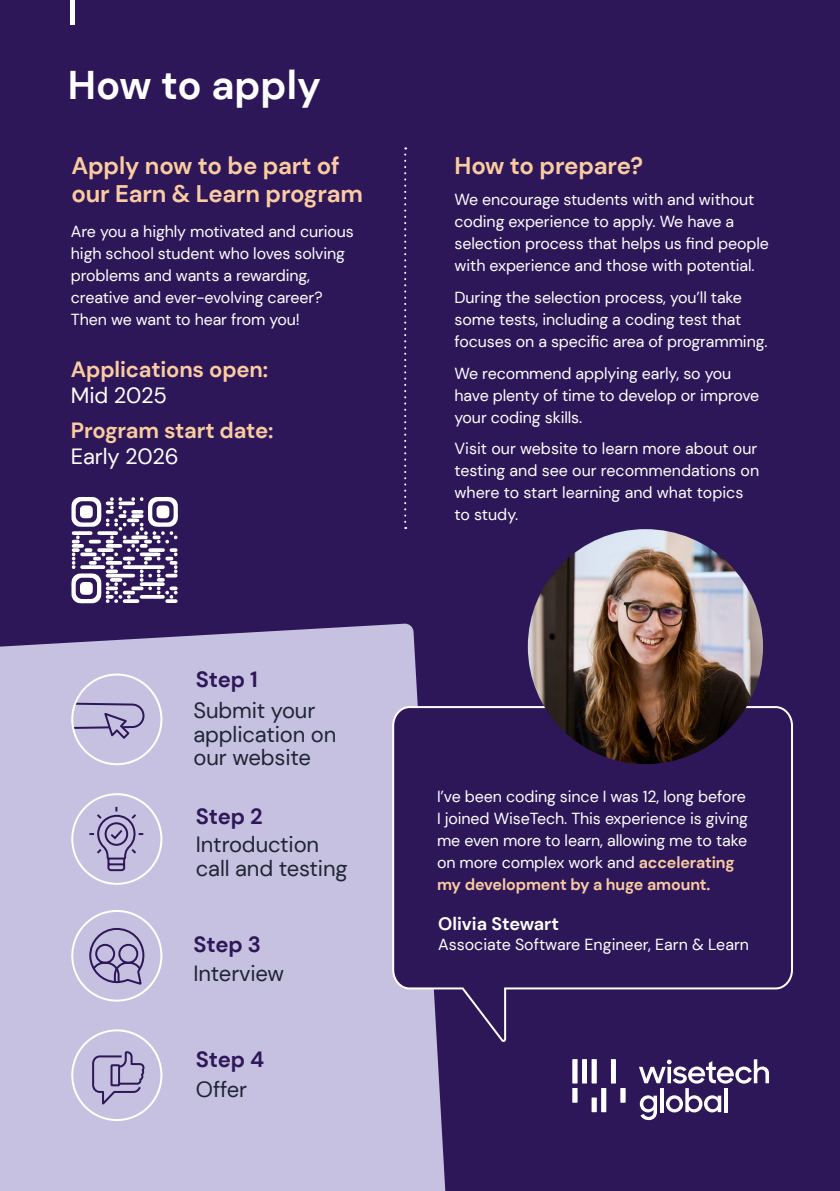
<style>
.page{position:relative;width:840px;height:1191px;background:#fff}
.page>*{position:absolute;margin:0;border:0;box-sizing:border-box;transform-origin:0 0}
.t1{font:700 40px "DM Sans";color:#fff}
.t2{font:700 24px/28px "DM Sans";letter-spacing:-.005em;color:#fbcca1}
.t3{font:22px/23.4px "DM Sans";letter-spacing:-.005em;color:#1f2534}
.t4{font:700 22px "DM Sans";letter-spacing:-.005em;color:#fbcca1}
.t5{font:700 22px "DM Sans";letter-spacing:-.005em;color:#2d1759}
.t6{font:22px "DM Sans";letter-spacing:-.005em;color:#fff}
.t7{font:700 18px "DM Sans";color:#fff}
.t8{font:16px/22px "DM Sans";letter-spacing:-.005em;color:#fff}
.s1{font-weight:700;color:#fbcca1}
</style>
<div class="page">
<div style="left:0;top:0;width:839px;height:1191px;background:#2d1759"></div>
<div style="left:0;top:623px;width:446px;height:568px;background:#c7c1e1"></div>
<svg style="left:639px;top:1059px;width:129px;height:61px"></svg>
<hr style="left:724px;top:1088px;width:3px;height:24px;background:#fff">
<div style="left:572px;top:1088px;width:5px;height:14px;background:#fff"></div>
<div style="left:591px;top:1097px;width:5px;height:15px;background:#fff"></div>
<div style="left:620px;top:1088px;width:5px;height:14px;background:#fff"></div>
<div style="left:572px;top:1059px;width:5px;height:24px;background:#fff"></div>
<hr style="left:582px;top:1059px;width:4px;height:24px;background:#fff">
<div style="left:591px;top:1059px;width:5px;height:24px;background:#fff"></div>
<svg style="left:601px;top:1088px;width:4px;height:24px"></svg>
<div style="left:610px;top:1059px;width:5px;height:24px;background:#fff"></div>
<div style="left:70px;top:0;width:5px;height:24px;background:#fff"></div>
<svg style="left:391px;top:705px;width:402px;height:337px"></svg>
<img style="left:527px;top:529px;width:235px;height:235px;border-radius:117px">
<div style="left:71px;top:1029px;width:91px;height:92px;border:2px solid #fff;border-radius:50%"></div>
<svg style="left:91px;top:1050px;width:55px;height:55px"></svg>
<div style="left:71px;top:910px;width:91px;height:91px;border:2px solid #fff;border-radius:50%"></div>
<svg style="left:88px;top:926px;width:57px;height:59px"></svg>
<div style="left:71px;top:793px;width:91px;height:92px;border:2px solid #fff;border-radius:50%"></div>
<svg style="left:87px;top:805px;width:58px;height:67px"></svg>
<svg style="left:72px;top:701px;width:73px;height:39px"></svg>
<svg style="left:71px;top:497px;width:107px;height:107px"></svg>
<svg style="left:404px;top:147px;width:2px;height:382px"></svg>
<div style="left:71px;top:673px;width:91px;height:92px;border:2px solid #fff;border-radius:50%"></div>
<h1 class="t1" style="left:68px;top:60px;width:254px">How to apply</h1>
<h2 class="t2" style="left:71px;top:151px;width:293px">Apply now to be part of our Earn &amp; Learn program</h2>
<p class="t8" style="left:71px;top:220px;width:284px">Are you a highly motivated and curious high school student who loves solving problems and wants a rewarding, creative and ever-evolving career?<br>Then we want to hear from you!</p>
<h3 class="t4" style="left:71px;top:355px;width:198px">Applications open:</h3>
<h3 class="t6" style="left:71px;top:381px;width:97px">Mid 2025</h3>
<h3 class="t4" style="left:71px;top:417px;width:204px">Program start date:</h3>
<h3 class="t6" style="left:71px;top:443px;width:109px">Early 2026</h3>
<h3 class="t5" style="left:196px;top:665px;width:63px">Step 1</h3>
<h3 class="t3" style="left:193px;top:699px;width:144px">Submit your application on our website</h3>
<h3 class="t5" style="left:196px;top:802px;width:68px">Step 2</h3>
<h3 class="t3" style="left:196px;top:833px;width:153px">Introduction call and testing</h3>
<h3 class="t5" style="left:193px;top:931px;width:69px">Step 3</h3>
<h3 class="t3" style="left:193px;top:961px;width:92px">Interview</h3>
<h3 class="t5" style="left:196px;top:1045px;width:70px">Step 4</h3>
<h3 class="t3" style="left:196px;top:1077px;width:53px">Offer</h3>
<h2 class="t2" style="left:454px;top:151px;width:190px">How to prepare?</h2>
<p class="t8" style="left:454px;top:189px;width:315px">We encourage students with and without coding experience to apply. We have a selection process that helps us find people with experience and those with potential.</p>
<p class="t8" style="left:454px;top:286px;width:314px">During the selection process, you’ll take some tests, including a coding test that focuses on a specific area of programming.</p>
<p class="t8" style="left:454px;top:362px;width:306px">We recommend applying early, so you have plenty of time to develop or improve your coding skills.</p>
<p class="t8" style="left:454px;top:438px;width:306px">Visit our website to learn more about our testing and see our recommendations on where to start learning and what topics to study.</p>
<p class="t8" style="left:437px;top:785px;width:312px">I’ve been coding since I was 12, long before I joined WiseTech. This experience is giving me even more to learn, allowing me to take on more complex work and <span class="s1">accelerating my development by a huge amount.</span></p>
<p class="t7" style="left:438px;top:912px;width:122px">Olivia Stewart</p>
<p class="t8" style="left:438px;top:933px;width:312px">Associate Software Engineer, Earn &amp; Learn</p>
</div>
